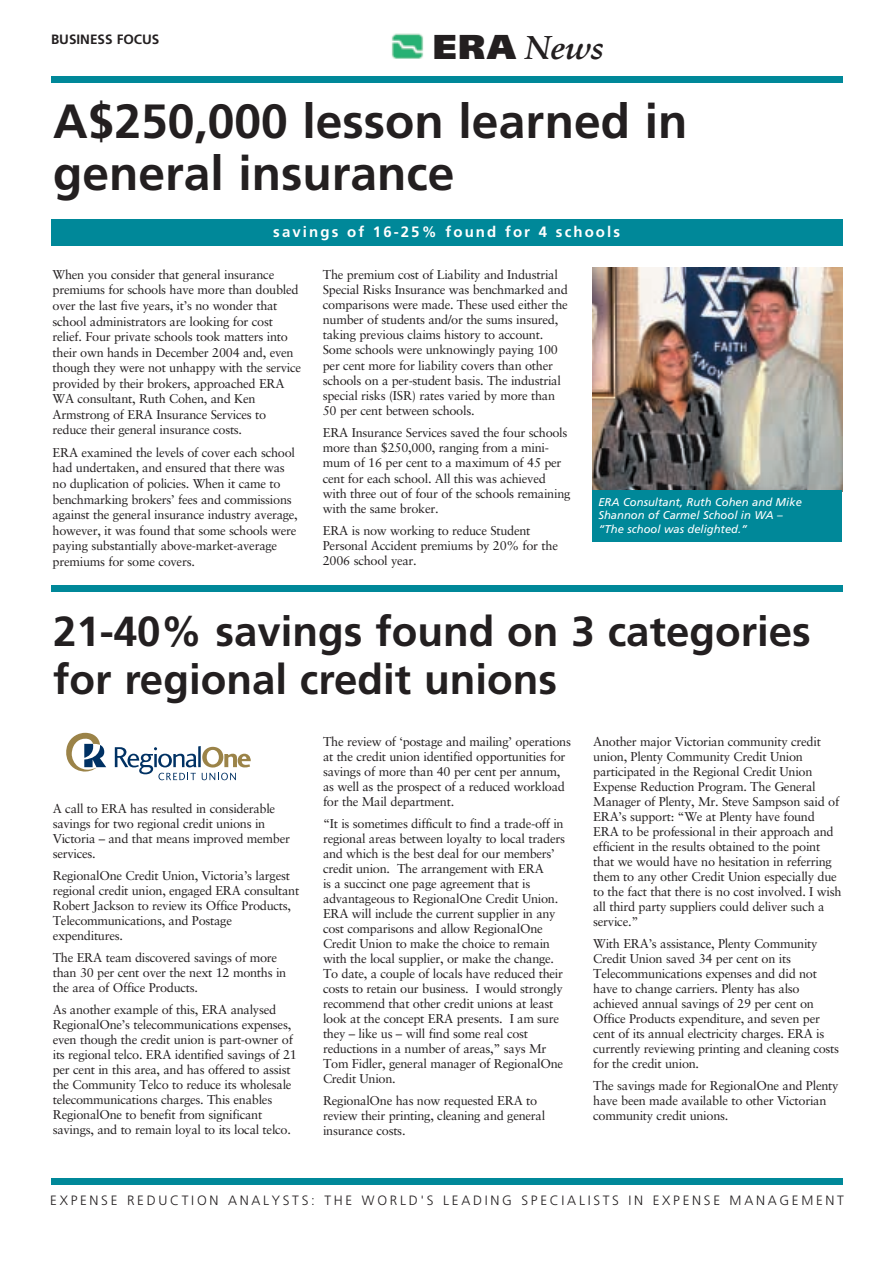
<style>
.page{position:relative;width:893px;height:1263px;background:#fff}
.page>*{position:absolute;margin:0;border:0;box-sizing:border-box;transform-origin:0 0}
.t1{font:700 48px/52.5px "Frutiger";color:#231f20}
.t2{font:700 42px/48px "Frutiger";color:#231f20}
.t3{font:33px "Sabon Bold Italic Os F";color:#231f20}
.t4{font:700 15px "Frutiger";letter-spacing:.14em;color:#fff}
.t5{font:300 13.5px "Frutiger";letter-spacing:.2em;color:#231f20}
.t6{font:700 13.5px "Frutiger";color:#231f20}
.t7{font:12.75px/15px "Sabon";letter-spacing:-.02em;color:#231f20}
.t8{font:italic 11.25px/13.5px "Frutiger";color:#fff}
.s1{font-family:"Frutiger";font-weight:900;font-size:34.5px}
</style>
<div class="page">
<div style="left:51px;top:1179px;width:791px;height:6px;background:#089"></div>
<div style="left:51px;top:77px;width:791px;height:6px;background:#089"></div>
<img style="left:391px;top:33px;width:33px;height:26px">
<img style="left:592px;top:268px;width:250px;height:222px">
<div style="left:592px;top:490px;width:250px;height:52px;background:#089"></div>
<div style="left:51px;top:220px;width:791px;height:26px;background:#089"></div>
<div style="left:52px;top:585px;width:791px;height:6px;background:#089"></div>
<hr style="left:198px;top:746px;width:3px;height:21px;background:#003163">
<svg style="left:115px;top:747px;width:81px;height:33px"></svg>
<svg style="left:202px;top:747px;width:49px;height:33px"></svg>
<svg style="left:66px;top:733px;width:40px;height:39px"></svg>
<p class="t6" style="left:51px;top:34px;width:110px">BUSINESS FOCUS</p>
<h3 class="t3" style="left:433px;top:34px;width:172px"><span class="s1">ERA</span> News</h3>
<h1 class="t1" style="left:53px;top:99px;width:636px">A$250,000 lesson learned in general insurance</h1>
<p class="t4" style="left:273px;top:226px;width:348px">savings of 16-25% found for 4 schools</p>
<p class="t7" style="left:53px;top:268px;width:250px;line-height:15.6px">When you consider that general insurance premiums for schools have more than doubled over the last five years, it’s no wonder that school administrators are looking for cost relief. Four private schools took matters into their own hands in December 2004 and, even though they were not unhappy with the service provided by their brokers, approached ERA WA consultant, Ruth Cohen, and Ken Armstrong of ERA Insurance Services to reduce their general insurance costs.</p>
<p class="t7" style="left:53px;top:446px;width:247px;line-height:15.5px">ERA examined the levels of cover each school had undertaken, and ensured that there was no duplication of policies. When it came to benchmarking brokers’ fees and commissions against the general insurance industry average, however, it was found that some schools were paying substantially above-market-average premiums for some covers.</p>
<p class="t7" style="left:323px;top:268px;width:246px">The premium cost of Liability and Industrial Special Risks Insurance was benchmarked and comparisons were made. These used either the number of students and/or the sums insured, taking previous claims history to account.<br>Some schools were unknowingly paying 100 per cent more for liability covers than other schools on a per-student basis. The industrial special risks (ISR) rates varied by more than 50 per cent between schools.</p>
<p class="t7" style="left:323px;top:426px;width:249px">ERA Insurance Services saved the four schools more than $250,000, ranging from a mini&shy;mum of 16 per cent to a maximum of 45 per cent for each school. All this was achieved with three out of four of the schools remaining with the same broker.</p>
<p class="t7" style="left:323px;top:524px;width:237px">ERA is now working to reduce Student<br>Personal Accident premiums by 20% for the<br>2006 school year.</p>
<p class="t8" style="left:598px;top:496px;width:205px">ERA Consultant, Ruth Cohen and Mike<br>Shannon of Carmel School in WA – “The school was delighted.”</p>
<h2 class="t2" style="left:53px;top:610px;width:759px">21-40% savings found on 3 categories for regional credit unions</h2>
<p class="t7" style="left:53px;top:802px;width:239px">A call to ERA has resulted in considerable savings for two regional credit unions in Victoria – and that means improved member services.</p>
<p class="t7" style="left:53px;top:869px;width:248px">RegionalOne Credit Union, Victoria’s largest regional credit union, engaged ERA consultant Robert Jackson to review its Office Products, Telecommunications, and Postage expenditures.</p>
<p class="t7" style="left:53px;top:951px;width:235px">The ERA team discovered savings of more than 30 per cent over the next 12 months in the area of Office Products.</p>
<p class="t7" style="left:53px;top:1003px;width:246px">As another example of this, ERA analysed RegionalOne’s telecommunications expenses, even though the credit union is part-owner of its regional telco. ERA identified savings of 21 per cent in this area, and has offered to assist the Community Telco to reduce its wholesale telecommunications charges. This enables RegionalOne to benefit from significant savings, and to remain loyal to its local telco.</p>
<p class="t7" style="left:323px;top:735px;width:249px">The review of ‘postage and mailing’ operations at the credit union identified opportunities for savings of more than 40 per cent per annum, as well as the prospect of a reduced workload for the Mail department.</p>
<p class="t7" style="left:323px;top:817px;width:243px">“It is sometimes difficult to find a trade-off in regional areas between loyalty to local traders and which is the best deal for our members’ credit union. The arrangement with ERA<br>is a succinct one page agreement that is advantageous to RegionalOne Credit Union.<br>ERA will include the current supplier in any cost comparisons and allow RegionalOne Credit Union to make the choice to remain with the local supplier, or make the change.<br>To date, a couple of locals have reduced their costs to retain our business. I would strongly recommend that other credit unions at least look at the concept ERA presents. I am sure they – like us – will find some real cost reductions in a number of areas,” says Mr Tom Fidler, general manager of RegionalOne Credit Union.</p>
<p class="t7" style="left:323px;top:1094px;width:224px">RegionalOne has now requested ERA to review their printing, cleaning and general insurance costs.</p>
<p class="t7" style="left:593px;top:735px;width:250px">Another major Victorian community credit union, Plenty Community Credit Union participated in the Regional Credit Union Expense Reduction Program. The General Manager of Plenty, Mr. Steve Sampson said of ERA’s support: “We at Plenty have found ERA to be professional in their approach and efficient in the results obtained to the point that we would have no hesitation in referring them to any other Credit Union especially due to the fact that there is no cost involved. I wish all third party suppliers could deliver such a service.”</p>
<p class="t7" style="left:593px;top:937px;width:247px">With ERA’s assistance, Plenty Community Credit Union saved 34 per cent on its Telecommunications expenses and did not have to change carriers. Plenty has also achieved annual savings of 29 per cent on Office Products expenditure, and seven per cent of its annual electricity charges. ERA is currently reviewing printing and cleaning costs for the credit union.</p>
<p class="t7" style="left:593px;top:1079px;width:247px">The savings made for RegionalOne and Plenty have been made available to other Victorian community credit unions.</p>
<p class="t5" style="left:50px;top:1195px;width:795px">EXPENSE REDUCTION ANALYSTS: THE WORLD'S LEADING SPECIALISTS IN EXPENSE MANAGEMENT</p>
</div>
